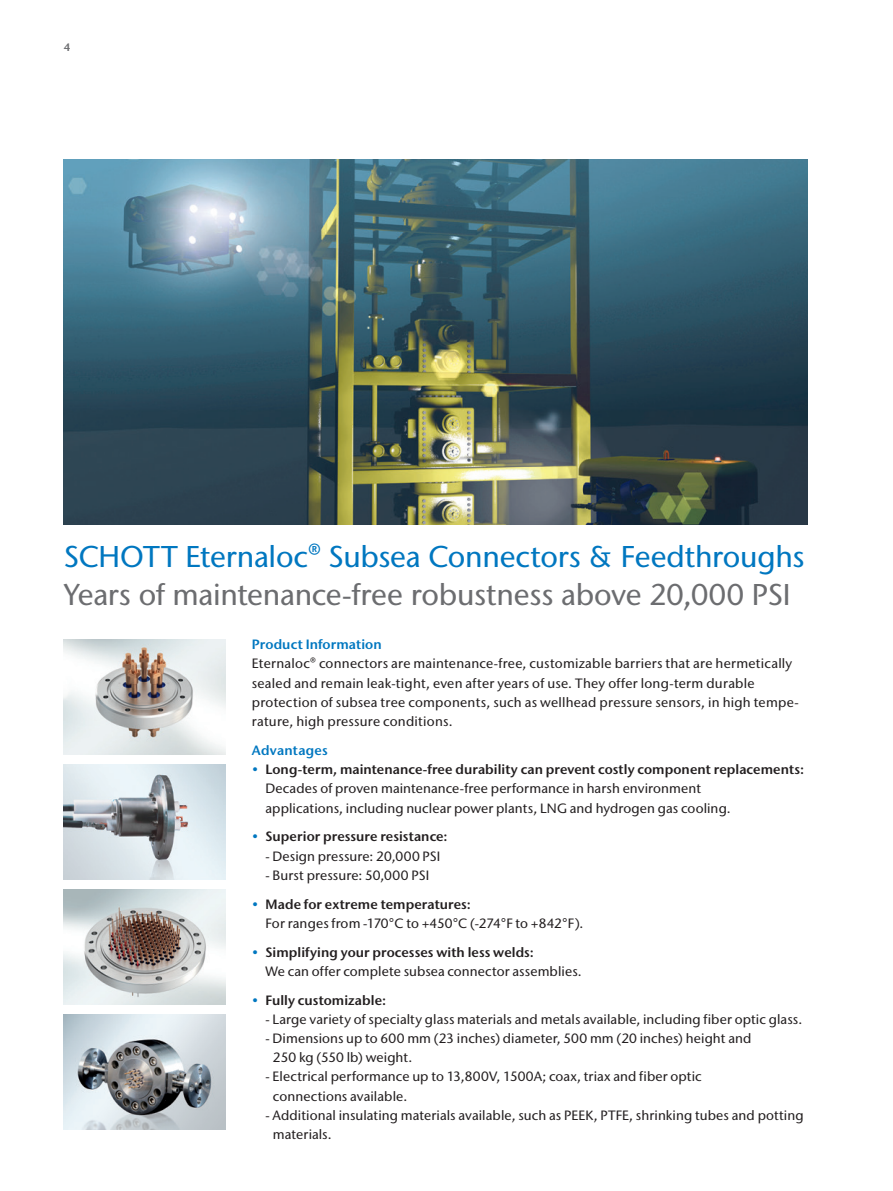
<style>
.page{position:relative;width:893px;height:1191px;background:#fff}
.page>*{position:absolute;margin:0;border:0;box-sizing:border-box;transform-origin:0 0}
.t1{font:500 30px "Stone Sans IIITC Std";letter-spacing:-.01em;color:#6c6d70}
.t2{font:500 30px "Stone Sans IIITC Std";letter-spacing:-.01em;color:#0077c0}
.t3{font:500 13.5px/19.2px "Stone Sans IIITC Std";letter-spacing:.01em;color:#231f20}
.t4{font:600 13.5px "Stone Sans IIITC Std";letter-spacing:.005em;color:#231f20}
.t5{font:600 13.5px "Stone Sans IIITC Std";letter-spacing:.01em;color:#0077c0}
.t6{font:600 10.8px "Stone Sans Std";color:#6c6d70}
.s1{color:#0077c0}
.s2{font-weight:600}
.s3{font-weight:500;color:#0077c0}
</style>
<div class="page">
<img style="left:64px;top:159px;width:744px;height:365px">
<img style="left:64px;top:639px;width:161px;height:116px">
<img style="left:64px;top:764px;width:161px;height:115px">
<img style="left:64px;top:889px;width:161px;height:115px">
<img style="left:64px;top:1014px;width:161px;height:115px">
<p class="t6" style="left:64px;top:40px;width:8px">4</p>
<h1 class="t2" style="left:64px;top:538px;width:742px">SCHOTT Eternaloc® Subsea Connectors &amp; Feedthroughs</h1>
<h1 class="t1" style="left:64px;top:576px;width:728px">Years of maintenance-free robustness above 20,000 PSI</h1>
<p class="t5" style="left:252px;top:636px;width:131px">Product Information</p>
<p class="t3" style="left:252px;top:654px;width:548px">Eternaloc® connectors are maintenance-free, customizable barriers that are hermetically sealed and remain leak-tight, even after years of use. They offer long-term durable protection of subsea tree components, such as wellhead pressure sensors, in high tempe&shy;rature, high pressure conditions.</p>
<p class="t5" style="left:252px;top:741px;width:77px">Advantages</p>
<p class="t3" style="left:265px;top:759px;width:540px;text-indent:-14px"><span class="s1">•</span> <span class="s2">Long-term, maintenance-free durability can prevent costly component replacements:<br></span>Decades of proven maintenance-free performance in harsh environment<br>applications, including nuclear power plants, LNG and hydrogen gas cooling.</p>
<p class="t4" style="left:252px;top:828px;width:197px"><span class="s3">•</span> Superior pressure resistance:</p>
<p class="t3" style="left:265px;top:846px;width:176px">- Design pressure: 20,000 PSI</p>
<p class="t3" style="left:265px;top:865px;width:165px">- Burst pressure: 50,000 PSI</p>
<p class="t3" style="left:265px;top:894px;width:319px;text-indent:-14px"><span class="s1">•</span> <span class="s2">Made for extreme temperatures:<br></span>For ranges from -170°C to +450°C (-274°F to +842°F).</p>
<p class="t3" style="left:265px;top:942px;width:318px;text-indent:-14px"><span class="s1">•</span> <span class="s2">Simplifying your processes with less welds:<br></span>We can offer complete subsea connector assemblies.</p>
<p class="t4" style="left:252px;top:991px;width:136px"><span class="s3">•</span> Fully customizable:</p>
<p class="t3" style="left:265px;top:1009px;width:538px">- Large variety of specialty glass materials and metals available, including fiber optic glass.</p>
<p class="t3" style="left:273px;top:1028px;width:480px;text-indent:-8px">- Dimensions up to 600 mm (23 inches) diameter, 500 mm (20 inches) height and<br>250 kg (550 lb) weight.</p>
<p class="t3" style="left:273px;top:1067px;width:430px;text-indent:-8px">- Electrical performance up to 13,800V, 1500A; coax, triax and fiber optic connections available.</p>
<p class="t3" style="left:273px;top:1105px;width:532px;text-indent:-8px">- Additional insulating materials available, such as PEEK, PTFE, shrinking tubes and potting materials.</p>
</div>
